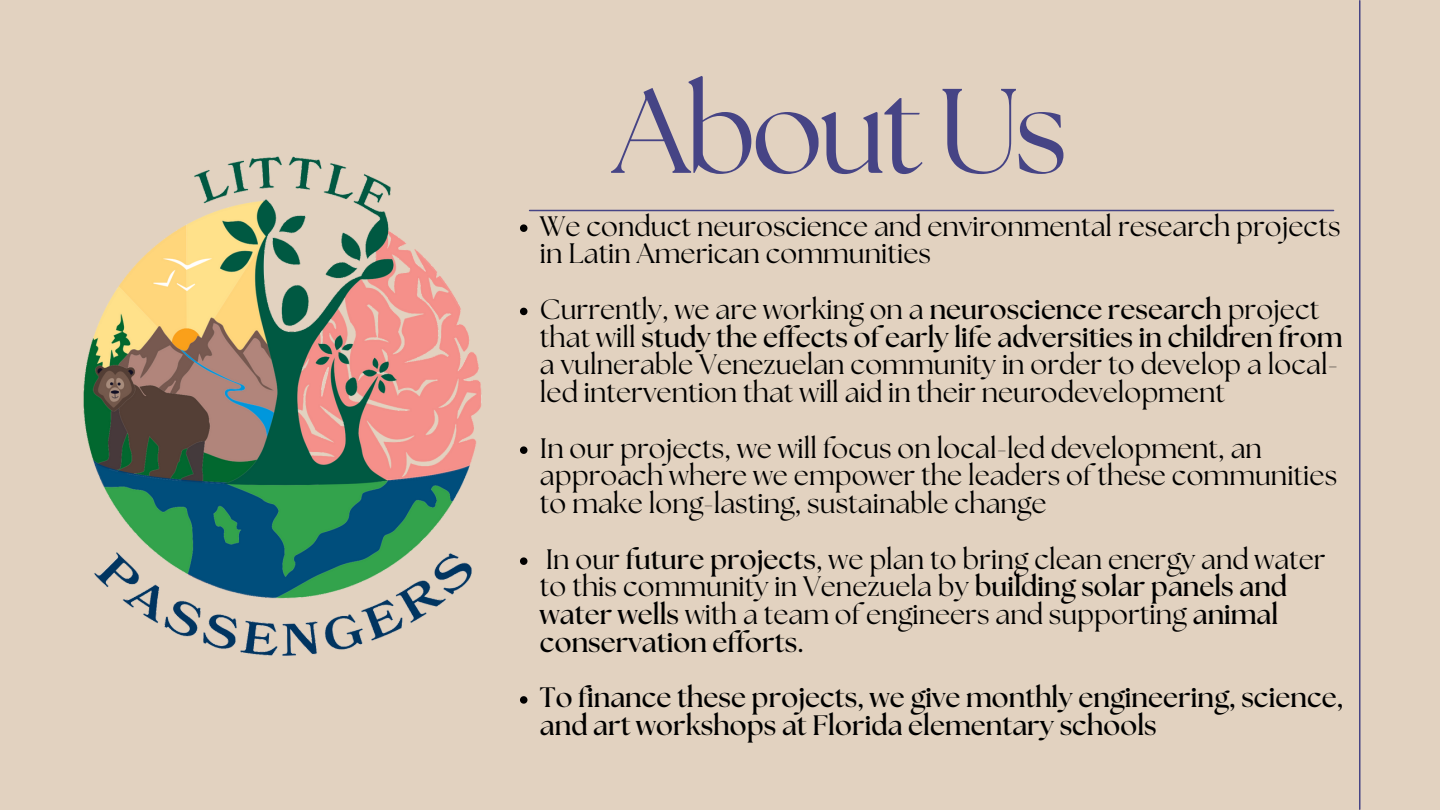
<style>
.page{position:relative;width:1440px;height:810px;background:#e2d2c0}
.page>*{position:absolute;margin:0;border:0;box-sizing:border-box;transform-origin:0 0}
.t1{font:120px "The Seasons";letter-spacing:-.04em;color:#464485}
.t2{font:28.1px/27.8px "The Seasons";color:#000}
.t3{font:700 28.1px/27.8px "The Seasons";color:#000}
.s1{font-weight:700}
</style>
<div class="page">
<hr style="left:1359px;top:1px;width:1px;height:808px;background:#464485">
<hr style="left:530px;top:210px;width:804px;height:1px;background:#464485">
<svg style="left:520px;top:224px;width:7px;height:8px"></svg>
<svg style="left:520px;top:308px;width:7px;height:7px"></svg>
<svg style="left:520px;top:446px;width:7px;height:8px"></svg>
<svg style="left:520px;top:557px;width:7px;height:8px"></svg>
<svg style="left:520px;top:696px;width:7px;height:8px"></svg>
<img style="left:83px;top:156px;width:399px;height:500px">
<h1 class="t1" style="left:613px;top:77px;width:456px">About Us</h1>
<p class="t2" style="left:540px;top:214px;width:802px">We conduct neuroscience and environmental research projects in Latin American communities</p>
<p class="t2" style="left:540px;top:297px;width:804px">Currently, we are working on a <span class="s1">neuroscience research</span> project that will <span class="s1">study the effects of early life adversities in children from </span>a vulnerable Venezuelan community in order to develop a local&shy;led intervention that will aid in their neurodevelopment</p>
<p class="t2" style="left:540px;top:436px;width:799px">In our projects, we will focus on local-led development, an approach where we empower the leaders of these communities to make long-lasting, sustainable change</p>
<p class="t2" style="left:540px;top:547px;width:787px">In our <span class="s1">future projects</span>, we plan to bring clean energy and water to this community in Venezuela by <span class="s1">building solar panels and water wells</span> with a team of engineers and supporting <span class="s1">animal conservation efforts.</span></p>
<p class="t3" style="left:540px;top:685px;width:805px">To finance these projects, we give monthly engineering, science, and art workshops at Florida elementary schools</p>
</div>
